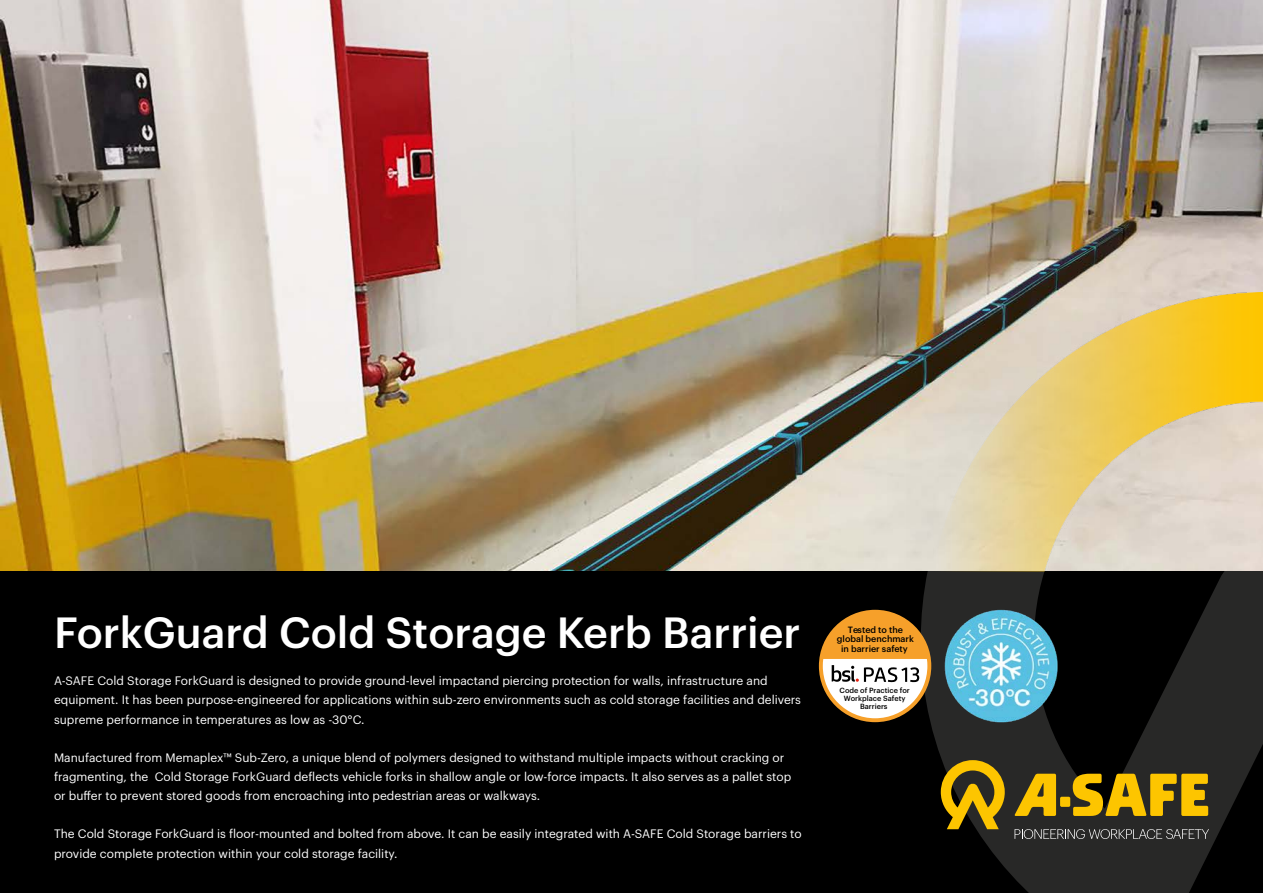
<style>
.page{position:relative;width:1263px;height:893px;background:#fff}
.page>*{position:absolute;margin:0;border:0;box-sizing:border-box;transform-origin:0 0}
.t1{font:500 42.75px "Graphik";color:#fff}
.t2{font:12px/19.2px "Graphik";color:#fff}
.t3{font:500 8.85px/9.4px "Graphik";color:#000;text-align:center}
.t4{font:500 7.35px/8.4px "Graphik";color:#000;text-align:center}
</style>
<div class="page">
<img style="left:0;top:0;width:1263px;height:572px">
<div style="left:0;top:572px;width:1263px;height:321px;background:#000"></div>
<svg style="left:921px;top:572px;width:342px;height:321px;fill:#282827"></svg>
<img style="left:907px;top:292px;width:356px;height:280px">
<div style="left:819px;top:610px;width:112px;height:112px;background:#f6a02a;border-radius:50%"></div>
<svg style="left:823px;top:659px;width:104px;height:59px"></svg>
<img style="left:958px;top:572px;width:103px;height:1px">
<div style="left:1060px;top:797px;width:10px;height:10px;background:#fdc500;border-radius:2px"></div>
<svg style="left:1073px;top:774px;width:135px;height:43px"></svg>
<svg style="left:1014px;top:774px;width:42px;height:42px"></svg>
<svg style="left:1014px;top:829px;width:195px;height:10px"></svg>
<svg style="left:941px;top:760px;width:64px;height:69px"></svg>
<img style="left:939px;top:602px;width:123px;height:128px">
<h1 class="t1" style="left:54px;top:600px;width:748px">ForkGuard Cold Storage Kerb Barrier</h1>
<p class="t3" style="left:837px;top:624px;width:78px">Tested to the global benchmark in barrier safety</p>
<p class="t4" style="left:840px;top:685px;width:72px">Code of Practice for<br>Workplace Safety<br>Barriers</p>
<p class="t2" style="left:54px;top:670px;width:748px">A-SAFE Cold Storage ForkGuard is designed to provide ground-level impactand piercing protection for walls, infrastructure and equipment. It has been purpose-engineered for applications within sub-zero environments such as cold storage facilities and delivers supreme performance in temperatures as low as -30°C.</p>
<p class="t2" style="left:54px;top:747px;width:739px">Manufactured from Memaplex™ Sub-Zero, a unique blend of polymers designed to withstand multiple impacts without cracking or fragmenting, the Cold Storage ForkGuard deflects vehicle forks in shallow angle or low-force impacts. It also serves as a pallet stop or buffer to prevent stored goods from encroaching into pedestrian areas or walkways.</p>
<p class="t2" style="left:54px;top:823px;width:749px">The Cold Storage ForkGuard is floor-mounted and bolted from above. It can be easily integrated with A-SAFE Cold Storage barriers to provide complete protection within your cold storage facility.</p>
</div>
